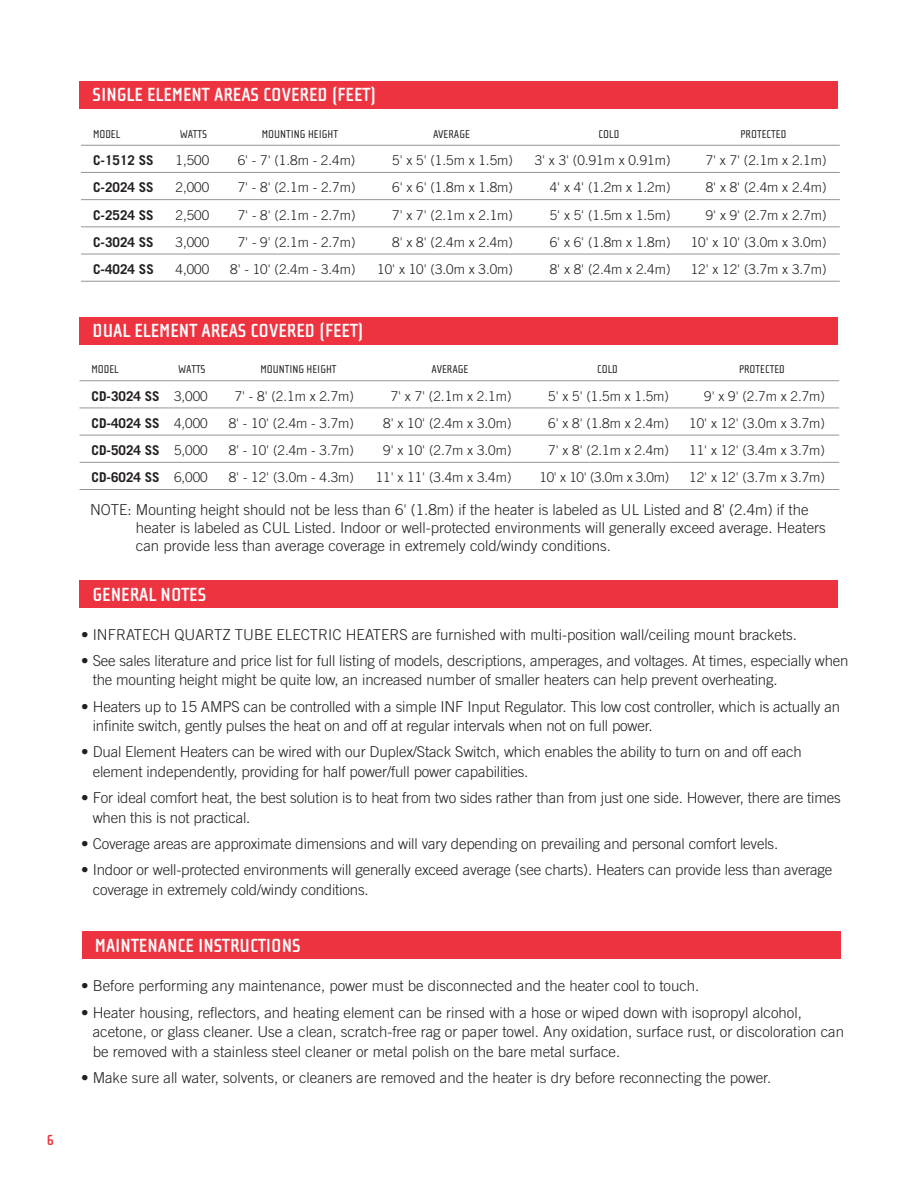
<style>
.page{position:relative;width:918px;height:1188px;background:#fff}
.page>*{position:absolute;margin:0;border:0;box-sizing:border-box;transform-origin:0 0}
.t1{font:700 19.5px "Cholla Sans";color:#fff}
.t2{font:300 15px/19.5px "Trade Gothic";letter-spacing:-.01em;color:#231f20}
.t3{font:700 15px "Cholla Sans";color:#ee3340}
.t4{font:300 13.5px "Trade Gothic";color:#231f20}
.t5{font:700 13.5px "Trade Gothic";color:#231f20}
.t6{font:11.7px "Cholla Sans";color:#231f20}
.s1{font-weight:300}
</style>
<div class="page">
<hr style="left:80px;top:380px;width:759px;height:1px;background:#939598">
<hr style="left:80px;top:408px;width:759px;height:1px;background:#939598">
<hr style="left:80px;top:435px;width:759px;height:1px;background:#939598">
<hr style="left:80px;top:462px;width:759px;height:1px;background:#939598">
<hr style="left:80px;top:489px;width:759px;height:1px;background:#939598">
<div style="left:80px;top:317px;width:758px;height:28px;background:#ee3340"></div>
<div style="left:80px;top:81px;width:758px;height:27px;background:#ee3340"></div>
<hr style="left:81px;top:145px;width:759px;height:1px;background:#939598">
<hr style="left:81px;top:172px;width:759px;height:1px;background:#939598">
<hr style="left:81px;top:199px;width:759px;height:1px;background:#939598">
<hr style="left:81px;top:227px;width:759px;height:1px;background:#939598">
<hr style="left:81px;top:254px;width:759px;height:1px;background:#939598">
<hr style="left:81px;top:281px;width:759px;height:1px;background:#939598">
<div style="left:80px;top:580px;width:758px;height:28px;background:#ee3340"></div>
<div style="left:82px;top:932px;width:759px;height:27px;background:#ee3340"></div>
<p class="t3" style="left:47px;top:1132px;width:9px">6</p>
<h1 class="t1" style="left:93px;top:84px;width:285px">SINGLE ELEMENT AREAS COVERED (FEET)</h1>
<p class="t6" style="left:93px;top:128px;width:29px">MODEL</p>
<p class="t6" style="left:180px;top:128px;width:29px">WATTS</p>
<p class="t6" style="left:262px;top:128px;width:78px">MOUNTING HEIGHT</p>
<p class="t6" style="left:433px;top:128px;width:38px">AVERAGE</p>
<p class="t6" style="left:599px;top:128px;width:22px">COLD</p>
<p class="t6" style="left:741px;top:128px;width:47px">PROTECTED</p>
<p class="t5" style="left:93px;top:152px;width:62px">C-1512 SS</p>
<p class="t4" style="left:175px;top:152px;width:35px">1,500</p>
<p class="t4" style="left:238px;top:152px;width:119px">6' - 7' (1.8m - 2.4m)</p>
<p class="t4" style="left:392px;top:152px;width:122px">5' x 5' (1.5m x 1.5m)</p>
<p class="t4" style="left:535px;top:152px;width:137px">3' x 3' (0.91m x 0.91m)</p>
<p class="t4" style="left:706px;top:152px;width:122px">7' x 7' (2.1m x 2.1m)</p>
<p class="t5" style="left:93px;top:179px;width:62px">C-2024 SS</p>
<p class="t4" style="left:176px;top:180px;width:35px">2,000</p>
<p class="t4" style="left:238px;top:180px;width:119px">7' - 8' (2.1m - 2.7m)</p>
<p class="t4" style="left:392px;top:180px;width:122px">6' x 6' (1.8m x 1.8m)</p>
<p class="t4" style="left:550px;top:180px;width:122px">4' x 4' (1.2m x 1.2m)</p>
<p class="t4" style="left:706px;top:180px;width:122px">8' x 8' (2.4m x 2.4m)</p>
<p class="t5" style="left:93px;top:206px;width:62px">C-2524 SS</p>
<p class="t4" style="left:176px;top:207px;width:35px">2,500</p>
<p class="t4" style="left:238px;top:207px;width:119px">7' - 8' (2.1m - 2.7m)</p>
<p class="t4" style="left:392px;top:207px;width:122px">7' x 7' (2.1m x 2.1m)</p>
<p class="t4" style="left:550px;top:207px;width:122px">5' x 5' (1.5m x 1.5m)</p>
<p class="t4" style="left:706px;top:207px;width:122px">9' x 9' (2.7m x 2.7m)</p>
<p class="t5" style="left:93px;top:234px;width:62px">C-3024 SS</p>
<p class="t4" style="left:176px;top:234px;width:35px">3,000</p>
<p class="t4" style="left:238px;top:234px;width:119px">7' - 9' (2.1m - 2.7m)</p>
<p class="t4" style="left:392px;top:234px;width:122px">8' x 8' (2.4m x 2.4m)</p>
<p class="t4" style="left:550px;top:234px;width:122px">6' x 6' (1.8m x 1.8m)</p>
<p class="t4" style="left:691px;top:234px;width:137px">10' x 10' (3.0m x 3.0m)</p>
<p class="t5" style="left:93px;top:261px;width:62px">C-4024 SS</p>
<p class="t4" style="left:176px;top:261px;width:35px">4,000</p>
<p class="t4" style="left:230px;top:261px;width:127px">8' - 10' (2.4m - 3.4m)</p>
<p class="t4" style="left:377px;top:261px;width:137px">10' x 10' (3.0m x 3.0m)</p>
<p class="t4" style="left:550px;top:261px;width:122px">8' x 8' (2.4m x 2.4m)</p>
<p class="t4" style="left:691px;top:261px;width:137px">12' x 12' (3.7m x 3.7m)</p>
<h1 class="t1" style="left:93px;top:320px;width:273px">DUAL ELEMENT AREAS COVERED (FEET)</h1>
<p class="t6" style="left:92px;top:363px;width:29px">MODEL</p>
<p class="t6" style="left:178px;top:363px;width:29px">WATTS</p>
<p class="t6" style="left:260px;top:363px;width:78px">MOUNTING HEIGHT</p>
<p class="t6" style="left:432px;top:363px;width:38px">AVERAGE</p>
<p class="t6" style="left:597px;top:363px;width:22px">COLD</p>
<p class="t6" style="left:739px;top:363px;width:47px">PROTECTED</p>
<p class="t5" style="left:92px;top:388px;width:118px">CD-3024 SS <span class="s1">3,000</span></p>
<p class="t4" style="left:235px;top:388px;width:121px">7' - 8' (2.1m x 2.7m)</p>
<p class="t4" style="left:391px;top:388px;width:122px">7' x 7' (2.1m x 2.1m)</p>
<p class="t4" style="left:548px;top:388px;width:122px">5' x 5' (1.5m x 1.5m)</p>
<p class="t4" style="left:704px;top:388px;width:122px">9' x 9' (2.7m x 2.7m)</p>
<p class="t5" style="left:92px;top:415px;width:118px">CD-4024 SS <span class="s1">4,000</span></p>
<p class="t4" style="left:229px;top:415px;width:127px">8' - 10' (2.4m - 3.7m)</p>
<p class="t4" style="left:383px;top:415px;width:130px">8' x 10' (2.4m x 3.0m)</p>
<p class="t4" style="left:548px;top:415px;width:122px">6' x 8' (1.8m x 2.4m)</p>
<p class="t4" style="left:689px;top:415px;width:137px">10' x 12' (3.0m x 3.7m)</p>
<p class="t5" style="left:92px;top:442px;width:118px">CD-5024 SS <span class="s1">5,000</span></p>
<p class="t4" style="left:229px;top:442px;width:127px">8' - 10' (2.4m - 3.7m)</p>
<p class="t4" style="left:383px;top:442px;width:130px">9' x 10' (2.7m x 3.0m)</p>
<p class="t4" style="left:548px;top:442px;width:122px">7' x 8' (2.1m x 2.4m)</p>
<p class="t4" style="left:689px;top:442px;width:137px">11' x 12' (3.4m x 3.7m)</p>
<p class="t5" style="left:92px;top:469px;width:118px">CD-6024 SS <span class="s1">6,000</span></p>
<p class="t4" style="left:229px;top:469px;width:127px">8' - 12' (3.0m - 4.3m)</p>
<p class="t4" style="left:376px;top:469px;width:137px">11' x 11' (3.4m x 3.4m)</p>
<p class="t4" style="left:539px;top:469px;width:131px">10' x 10' (3.0m x 3.0m)</p>
<p class="t4" style="left:689px;top:469px;width:137px">12' x 12' (3.7m x 3.7m)</p>
<p class="t2" style="left:136px;top:501px;width:692px;line-height:18px;text-indent:-46px">NOTE: Mounting height should not be less than 6' (1.8m) if the heater is labeled as UL Listed and 8' (2.4m) if the heater is labeled as CUL Listed. Indoor or well-protected environments will generally exceed average. Heaters can provide less than average coverage in extremely cold/windy conditions.</p>
<h1 class="t1" style="left:93px;top:583px;width:115px">GENERAL NOTES</h1>
<p class="t2" style="left:81px;top:624px;width:718px">• INFRATECH QUARTZ TUBE ELECTRIC HEATERS are furnished with multi-position wall/ceiling mount brackets.</p>
<p class="t2" style="left:93px;top:651px;width:757px;text-indent:-12px">• See sales literature and price list for full listing of models, descriptions, amperages, and voltages. At times, especially when the mounting height might be quite low, an increased number of smaller heaters can help prevent overheating.</p>
<p class="t2" style="left:93px;top:696px;width:749px;text-indent:-12px">• Heaters up to 15 AMPS can be controlled with a simple INF Input Regulator. This low cost controller, which is actually an infinite switch, gently pulses the heat on and off at regular intervals when not on full power.</p>
<p class="t2" style="left:93px;top:742px;width:711px;text-indent:-12px">• Dual Element Heaters can be wired with our Duplex/Stack Switch, which enables the ability to turn on and off each element independently, providing for half power/full power capabilities.</p>
<p class="t2" style="left:93px;top:788px;width:750px;text-indent:-12px">• For ideal comfort heat, the best solution is to heat from two sides rather than from just one side. However, there are times when this is not practical.</p>
<p class="t2" style="left:81px;top:834px;width:699px">• Coverage areas are approximate dimensions and will vary depending on prevailing and personal comfort levels.</p>
<p class="t2" style="left:93px;top:860px;width:741px;text-indent:-12px">• Indoor or well-protected environments will generally exceed average (see charts). Heaters can provide less than average coverage in extremely cold/windy conditions.</p>
<h1 class="t1" style="left:95px;top:934px;width:207px">MAINTENANCE INSTRUCTIONS</h1>
<p class="t2" style="left:81px;top:976px;width:620px">• Before performing any maintenance, power must be disconnected and the heater cool to touch.</p>
<p class="t2" style="left:93px;top:1002px;width:753px;text-indent:-12px">• Heater housing, reflectors, and heating element can be rinsed with a hose or wiped down with isopropyl alcohol, acetone, or glass cleaner. Use a clean, scratch-free rag or paper towel. Any oxidation, surface rust, or discoloration can be removed with a stainless steel cleaner or metal polish on the bare metal surface.</p>
<p class="t2" style="left:81px;top:1067px;width:692px">• Make sure all water, solvents, or cleaners are removed and the heater is dry before reconnecting the power.</p>
</div>
